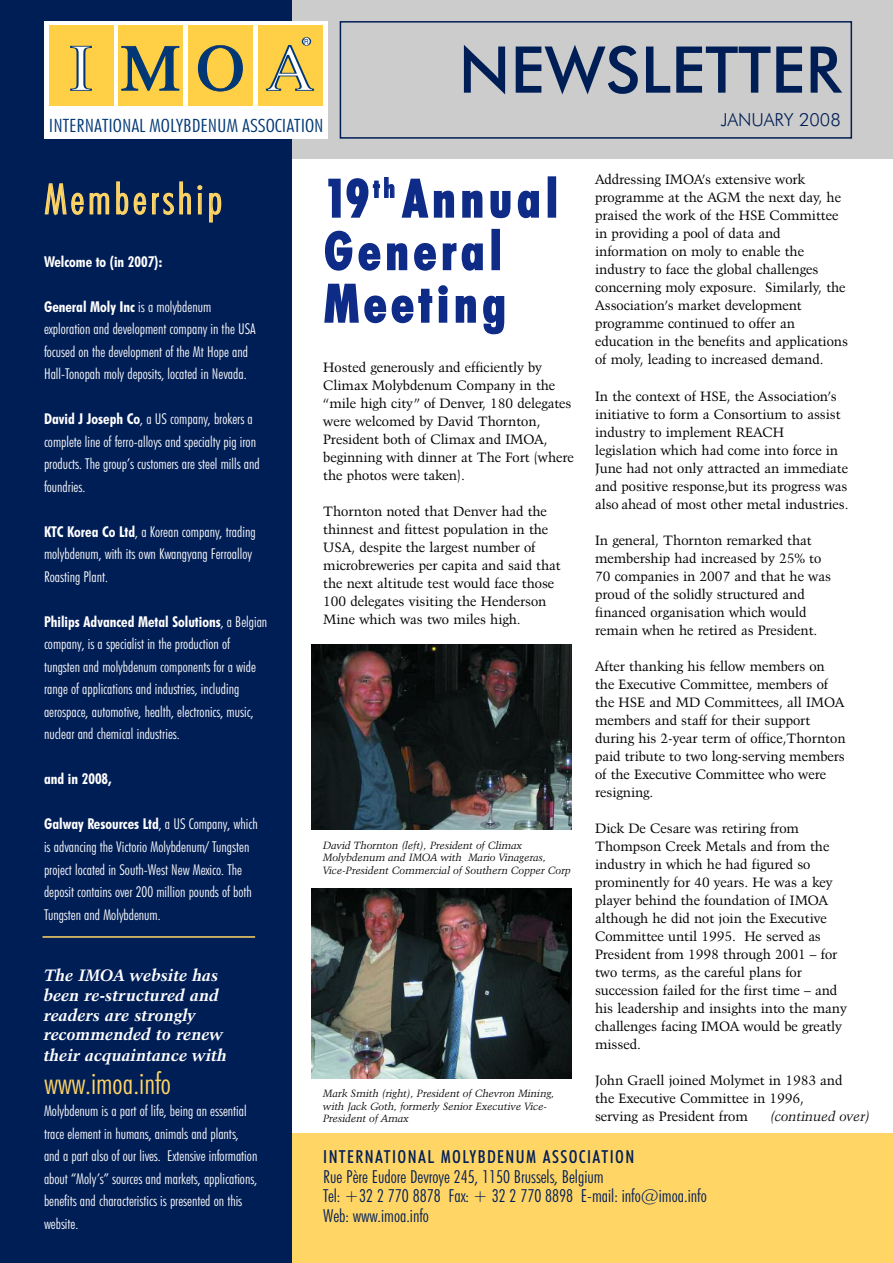
<style>
.page{position:relative;width:893px;height:1263px;background:#fff}
.page>*{position:absolute;margin:0;border:0;box-sizing:border-box;transform-origin:0 0}
.t1{font:500 64.5px "Futura BT";color:#001e56}
.t2{font:700 condensed 52.5px/52.5px "Futura BT";letter-spacing:.09em;color:#0e2b88}
.t3{font:300 condensed 42px "Futura BT";letter-spacing:.09em;color:#ffd566}
.t4{font:300 condensed 30px "Futura BT";color:#ffd566}
.t5{font:300 condensed 18.45px "Futura BT";color:#013775;scale:1.16 1}
.t6{font:300 condensed 18px/19.5px "Futura BT";color:#001e56}
.t7{font:500 condensed 18px "Futura BT";letter-spacing:.075em;color:#001e56}
.t8{font:300 18px "Futura BT";color:#001e56}
.t9{font:italic 700 16.5px/20px "Kuenstler 480 BT";color:#fff}
.t10{font:300 condensed 15px/22.5px "Futura BT";color:#fff}
.t11{font:700 condensed 15px "Futura BT";color:#fff}
.t12{font:13.5px/18px "Kuenstler 480 BT";color:#000}
.t13{font:italic 13.5px "Kuenstler 480 BT";color:#000}
.t14{font:italic 10.5px/12.6px "Kuenstler 480 BT";color:#000}
.t15{font:7.05px "Helvetica";color:#013775;scale:.87 1}
.s1{font-weight:700}
</style>
<div class="page">
<div style="left:291px;top:0;width:602px;height:158px;background:#ccc"></div>
<div style="left:0;top:0;width:292px;height:1263px;background:#001e56"></div>
<div style="left:292px;top:1133px;width:601px;height:130px;background:#ffd566"></div>
<div style="left:340px;top:21px;width:512px;height:118px;border:2px solid #001e56"></div>
<div style="left:44px;top:21px;width:284px;height:118px;background:#fff"></div>
<div style="left:49px;top:25px;width:64px;height:81px;background:#ffcf45"></div>
<div style="left:118px;top:25px;width:65px;height:81px;background:#ffcf45"></div>
<div style="left:188px;top:25px;width:65px;height:81px;background:#ffcf45"></div>
<div style="left:258px;top:25px;width:64px;height:81px;background:#ffcf45"></div>
<svg style="left:70px;top:45px;width:22px;height:46px"></svg>
<svg style="left:121px;top:46px;width:59px;height:45px"></svg>
<svg style="left:197px;top:45px;width:46px;height:47px"></svg>
<svg style="left:265px;top:38px;width:50px;height:53px"></svg>
<div style="left:303px;top:37px;width:7px;height:8px;background:#fff;border-radius:50%"></div>
<div style="left:302px;top:37px;width:9px;height:9px;border:1px solid #013775;border-radius:50%"></div>
<img style="left:311px;top:644px;width:260px;height:186px">
<img style="left:311px;top:889px;width:260px;height:189px">
<hr style="left:43px;top:936px;width:212px;height:2px;background:#ffd566">
<p class="t15" style="left:304px;top:37px;width:7px">R</p>
<h3 class="t5" style="left:49px;top:118px;width:238px">INTERNATIONAL MOLYBDENUM ASSOCIATION</h3>
<h1 class="t1" style="left:459px;top:44px;width:384px">NEWSLETTER</h1>
<h3 class="t8" style="left:721px;top:112px;width:121px">JANUARY 2008</h3>
<h3 class="t3" style="left:45px;top:182px;width:179px">Membership</h3>
<p class="t11" style="left:44px;top:256px;width:120px">Welcome to (in 2007):</p>
<p class="t10" style="left:44px;top:296px;width:213px"><span class="s1">General Moly Inc</span> is a molybdenum exploration and development company in the USA focused on the development of the Mt Hope and Hall-Tonopah moly deposits, located in Nevada.</p>
<p class="t10" style="left:44px;top:409px;width:217px"><span class="s1">David J Joseph Co</span>, a US company, brokers a complete line of ferro-alloys and specialty pig iron products. The group’s customers are steel mills and foundries.</p>
<p class="t10" style="left:44px;top:521px;width:213px"><span class="s1">KTC Korea Co Ltd</span>, a Korean company, trading molybdenum, with its own Kwangyang Ferroalloy<br>Roasting Plant.</p>
<p class="t10" style="left:44px;top:611px;width:225px"><span class="s1">Philips Advanced Metal Solutions</span>, a Belgian company, is a specialist in the production of tungsten and molybdenum components for a wide range of applications and industries, including aerospace, automotive, health, electronics, music, nuclear and chemical industries.</p>
<p class="t11" style="left:44px;top:773px;width:69px">and in 2008,</p>
<p class="t10" style="left:44px;top:814px;width:215px"><span class="s1">Galway Resources Ltd</span>, a US Company, which is advancing the Victorio Molybdenum/ Tungsten project located in South-West New Mexico. The deposit contains over 200 million pounds of both Tungsten and Molybdenum.</p>
<p class="t9" style="left:44px;top:966px;width:185px">The IMOA website has been re-structured and readers are strongly recommended to renew their acquaintance with</p>
<h3 class="t4" style="left:44px;top:1071px;width:128px">www.imoa.info</h3>
<p class="t10" style="left:44px;top:1101px;width:215px">Molybdenum is a part of life, being an essential trace element in humans, animals and plants, and a part also of our lives. Extensive information about “Moly’s” sources and markets, applications, benefits and characteristics is presented on this website.</p>
<h2 class="t2" style="left:324px;top:176px;width:236px">19<sup>th</sup> Annual<br>General<br>Meeting</h2>
<p class="t12" style="left:323px;top:359px;width:252px">Hosted generously and efficiently by Climax Molybdenum Company in the “mile high city” of Denver, 180 delegates were welcomed by David Thornton, President both of Climax and IMOA, beginning with dinner at The Fort (where the photos were taken).</p>
<p class="t12" style="left:323px;top:503px;width:239px">Thornton noted that Denver had the thinnest and fittest population in the USA, despite the largest number of microbreweries per capita and said that the next altitude test would face those 100 delegates visiting the Henderson Mine which was two miles high.</p>
<p class="t14" style="left:323px;top:839px;width:249px">David Thornton (left), President of Climax<br>Molybdenum and IMOA with Mario Vinageras,<br>Vice-President Commercial of Southern Copper Corp</p>
<p class="t14" style="left:323px;top:1088px;width:233px">Mark Smith (right), President of Chevron Mining, with Jack Goth, formerly Senior Executive Vice-<br>President of Amax</p>
<p class="t12" style="left:595px;top:172px;width:254px">Addressing IMOA’s extensive work programme at the AGM the next day, he praised the work of the HSE Committee in providing a pool of data and information on moly to enable the industry to face the global challenges concerning moly exposure. Similarly, the Association’s market development programme continued to offer an education in the benefits and applications of moly, leading to increased demand.</p>
<p class="t12" style="left:595px;top:388px;width:255px">In the context of HSE, the Association’s initiative to form a Consortium to assist industry to implement REACH legislation which had come into force in June had not only attracted an immediate and positive response,but its progress was also ahead of most other metal industries.</p>
<p class="t12" style="left:595px;top:532px;width:237px">In general, Thornton remarked that membership had increased by 25% to 70 companies in 2007 and that he was proud of the solidly structured and financed organisation which would remain when he retired as President.</p>
<p class="t12" style="left:595px;top:658px;width:252px">After thanking his fellow members on the Executive Committee, members of the HSE and MD Committees, all IMOA members and staff for their support during his 2-year term of office,Thornton paid tribute to two long-serving members of the Executive Committee who were resigning.</p>
<p class="t12" style="left:595px;top:820px;width:253px">Dick De Cesare was retiring from Thompson Creek Metals and from the industry in which he had figured so prominently for 40 years. He was a key player behind the foundation of IMOA although he did not join the Executive Committee until 1995. He served as President from 1998 through 2001 – for two terms, as the careful plans for succession failed for the first time – and his leadership and insights into the many challenges facing IMOA would be greatly missed.</p>
<p class="t12" style="left:595px;top:1072px;width:249px">John Graell joined Molymet in 1983 and the Executive Committee in 1996, serving as President from</p>
<p class="t13" style="left:770px;top:1110px;width:101px">(continued over)</p>
<h3 class="t7" style="left:323px;top:1150px;width:313px">INTERNATIONAL MOLYBDENUM ASSOCIATION</h3>
<h3 class="t6" style="left:323px;top:1168px;width:385px">Rue Père Eudore Devroye 245, 1150 Brussels, Belgium<br>Tel: +32 2 770 8878 Fax: + 32 2 770 8898 E-mail: info@imoa.info<br>Web: www.imoa.info</h3>
</div>
